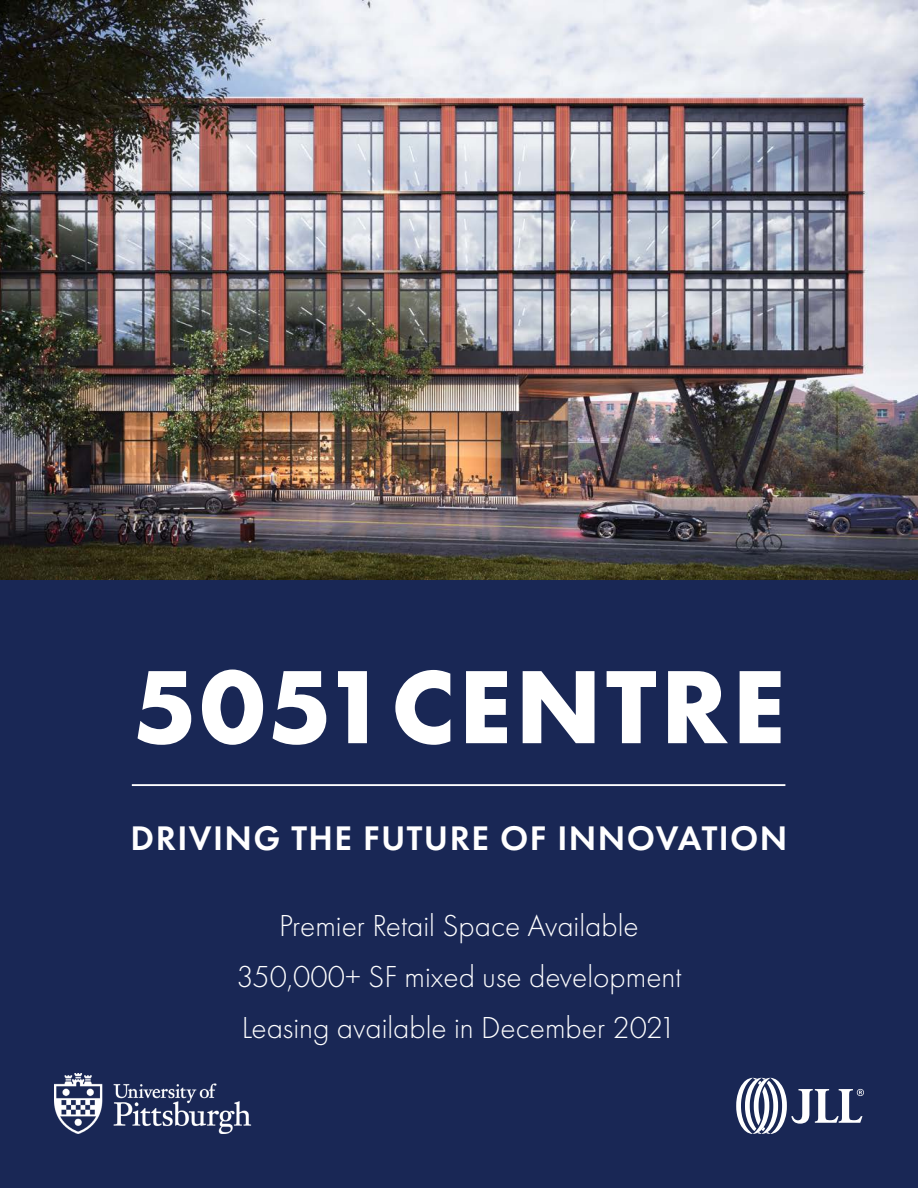
<style>
.page{position:relative;width:918px;height:1188px;background:#fff}
.page>*{position:absolute;margin:0;border:0;box-sizing:border-box;transform-origin:0 0}
.t1{font:700 108px "Futura PT";letter-spacing:.035em;color:#fff}
.t2{font:600 35.4px "Futura PT";letter-spacing:.04em;color:#fff}
.t3{font:300 31.5px "Futura PT";color:#fff}
</style>
<div class="page">
<img style="left:0;top:0;width:918px;height:580px">
<div style="left:0;top:580px;width:918px;height:608px;background:#192755"></div>
<hr style="left:132px;top:784px;width:653px;height:2px;background:#fff">
<svg style="left:736px;top:1078px;width:128px;height:56px"></svg>
<img style="left:55px;top:1073px;width:197px;height:61px">
<p class="t1" style="left:133px;top:637px;width:654px">5051CENTRE</p>
<p class="t2" style="left:131px;top:816px;width:658px">DRIVING THE FUTURE OF INNOVATION</p>
<p class="t3" style="left:279px;top:907px;width:361px">Premier Retail Space Available</p>
<p class="t3" style="left:236px;top:959px;width:447px">350,000+ SF mixed use development</p>
<p class="t3" style="left:242px;top:1010px;width:436px">Leasing available in December 2021</p>
</div>
